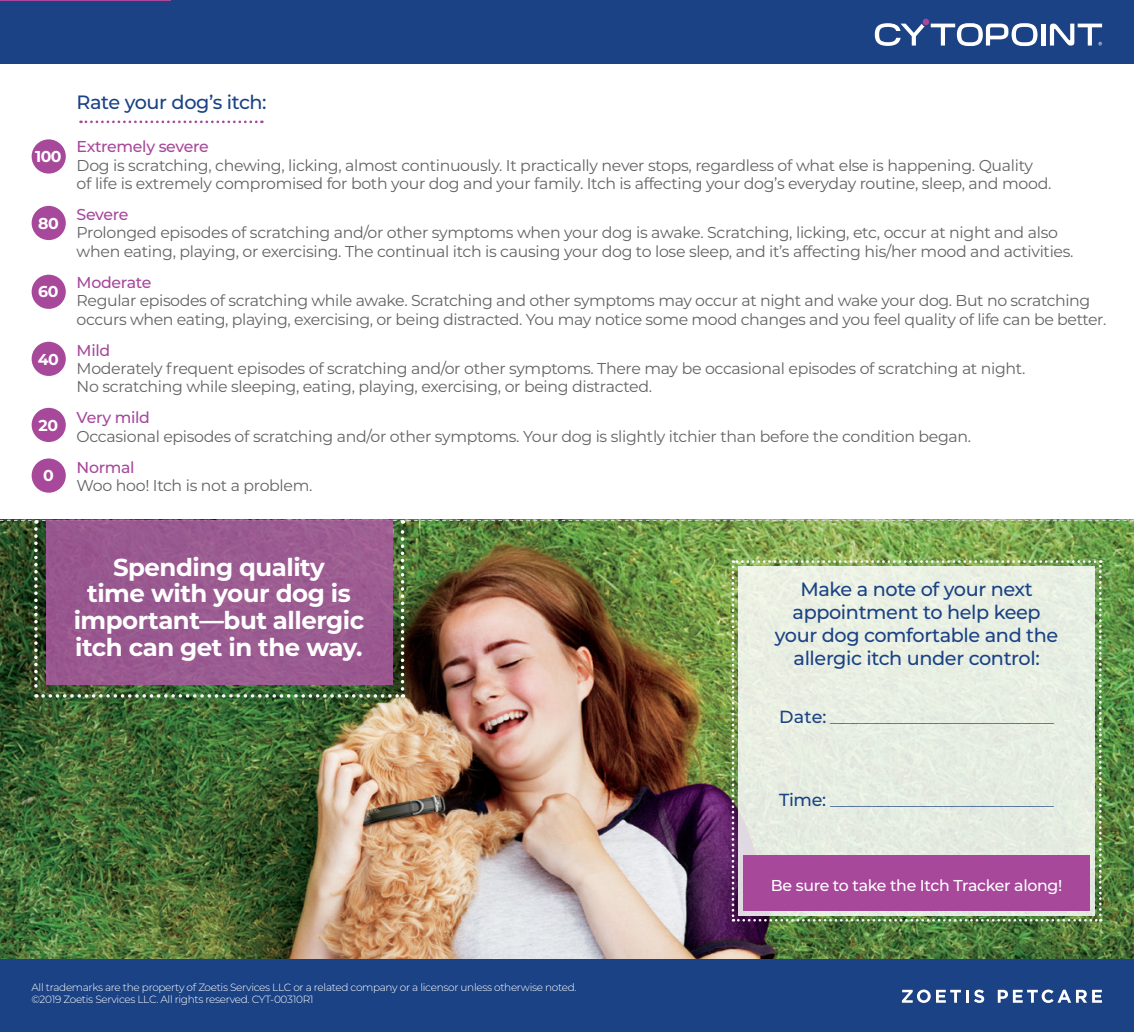
<style>
.page{position:relative;width:1134px;height:1032px;background:#fff}
.page>*{position:absolute;margin:0;border:0;box-sizing:border-box;transform-origin:0 0}
.t1{font:700 24.5px/26.6px "Montserrat";letter-spacing:-.02em;color:#fff;text-align:center}
.t2{font:200 24.5px "Montserrat";color:#1a4284}
.t3{font:500 19.25px/22.8px "Montserrat";letter-spacing:-.02em;color:#1a4284;text-align:center}
.t4{font:15.75px/18.4px "Montserrat";letter-spacing:-.02em;color:#636366}
.t5{font:500 15.75px "Montserrat";letter-spacing:-.02em;color:#a7489b}
.t6{font:500 15.75px "Montserrat";letter-spacing:-.02em;color:#fff}
.t7{font:700 15.75px "Montserrat";letter-spacing:-.03em;color:#fff}
.t8{font:300 10.5px/12.2px "Montserrat";letter-spacing:-.03em;color:#fff}
.s1{font-weight:500;font-size:17.5px}
</style>
<div class="page">
<img style="left:0;top:921px;width:1134px;height:38px">
<div style="left:0;top:959px;width:1134px;height:73px;background:#1a4284"></div>
<img style="left:0;top:520px;width:1134px;height:401px">
<div style="left:0;top:0;width:1134px;height:64px;background:#1a4284"></div>
<div style="left:32px;top:206px;width:34px;height:34px;background:#a7489b;border-radius:50%"></div>
<div style="left:32px;top:275px;width:34px;height:34px;background:#a7489b;border-radius:50%"></div>
<div style="left:32px;top:342px;width:34px;height:34px;background:#a7489b;border-radius:50%"></div>
<div style="left:32px;top:408px;width:34px;height:34px;background:#a7489b;border-radius:50%"></div>
<div style="left:32px;top:458px;width:34px;height:35px;background:#a7489b;border-radius:50%"></div>
<svg style="left:81px;top:120px;width:181px;height:3px"></svg>
<div style="left:32px;top:139px;width:34px;height:35px;background:#a7489b;border-radius:50%"></div>
<svg style="left:902px;top:989px;width:82px;height:14px"></svg>
<svg style="left:998px;top:989px;width:104px;height:14px"></svg>
<div style="left:1041px;top:24px;width:5px;height:22px;background:#fff"></div>
<svg style="left:1050px;top:24px;width:52px;height:22px"></svg>
<svg style="left:875px;top:19px;width:163px;height:27px"></svg>
<p class="t7" style="left:35px;top:145px;width:28px">100</p>
<p class="t7" style="left:38px;top:212px;width:22px">80</p>
<p class="t7" style="left:38px;top:280px;width:22px">60</p>
<p class="t7" style="left:38px;top:347px;width:23px">40</p>
<p class="t7" style="left:39px;top:413px;width:21px">20</p>
<p class="t7" style="left:43px;top:464px;width:12px">0</p>
<p class="t3" style="left:77px;top:90px;width:191px">Rate your dog’s itch:</p>
<p class="t5" style="left:77px;top:136px;width:134px">Extremely severe</p>
<p class="t4" style="left:77px;top:155px;width:976px">Dog is scratching, chewing, licking, almost continuously. It practically never stops, regardless of what else is happening. Quality of life is extremely compromised for both your dog and your family. Itch is affecting your dog’s everyday routine, sleep, and mood.</p>
<p class="t5" style="left:77px;top:203px;width:53px">Severe</p>
<p class="t4" style="left:77px;top:223px;width:998px">Prolonged episodes of scratching and/or other symptoms when your dog is awake. Scratching, licking, etc, occur at night and also when eating, playing, or exercising. The continual itch is causing your dog to lose sleep, and it’s affecting his/her mood and activities.</p>
<p class="t5" style="left:77px;top:271px;width:76px">Moderate</p>
<p class="t4" style="left:77px;top:291px;width:1031px">Regular episodes of scratching while awake. Scratching and other symptoms may occur at night and wake your dog. But no scratching occurs when eating, playing, exercising, or being distracted. You may notice some mood changes and you feel quality of life can be better.</p>
<p class="t5" style="left:77px;top:339px;width:35px">Mild</p>
<p class="t4" style="left:77px;top:359px;width:950px">Moderately frequent episodes of scratching and/or other symptoms. There may be occasional episodes of scratching at night.<br>No scratching while sleeping, eating, playing, exercising, or being distracted.</p>
<p class="t5" style="left:77px;top:407px;width:75px">Very mild</p>
<p class="t4" style="left:77px;top:426px;width:896px">Occasional episodes of scratching and/or other symptoms. Your dog is slightly itchier than before the condition began.</p>
<p class="t5" style="left:77px;top:456px;width:60px">Normal</p>
<p class="t4" style="left:77px;top:476px;width:237px">Woo hoo! Itch is not a problem.</p>
<h1 class="t1" style="left:74px;top:552px;width:292px">Spending quality<br>time with your dog is important—but allergic itch can get in the way.</h1>
<p class="t3" style="left:775px;top:577px;width:285px">Make a note of your next appointment to help keep your dog comfortable and the allergic itch under control:</p>
<h1 class="t2" style="left:779px;top:698px;width:276px"><span class="s1">Date:</span> ___________________</h1>
<p class="t6" style="left:771px;top:874px;width:293px">Be sure to take the Itch Tracker along!</p>
<p class="t8" style="left:32px;top:980px;width:547px">All trademarks are the property of Zoetis Services LLC or a related company or a licensor unless otherwise noted. ©2019 Zoetis Services LLC. All rights reserved. CYT-00310R1</p>
</div>
